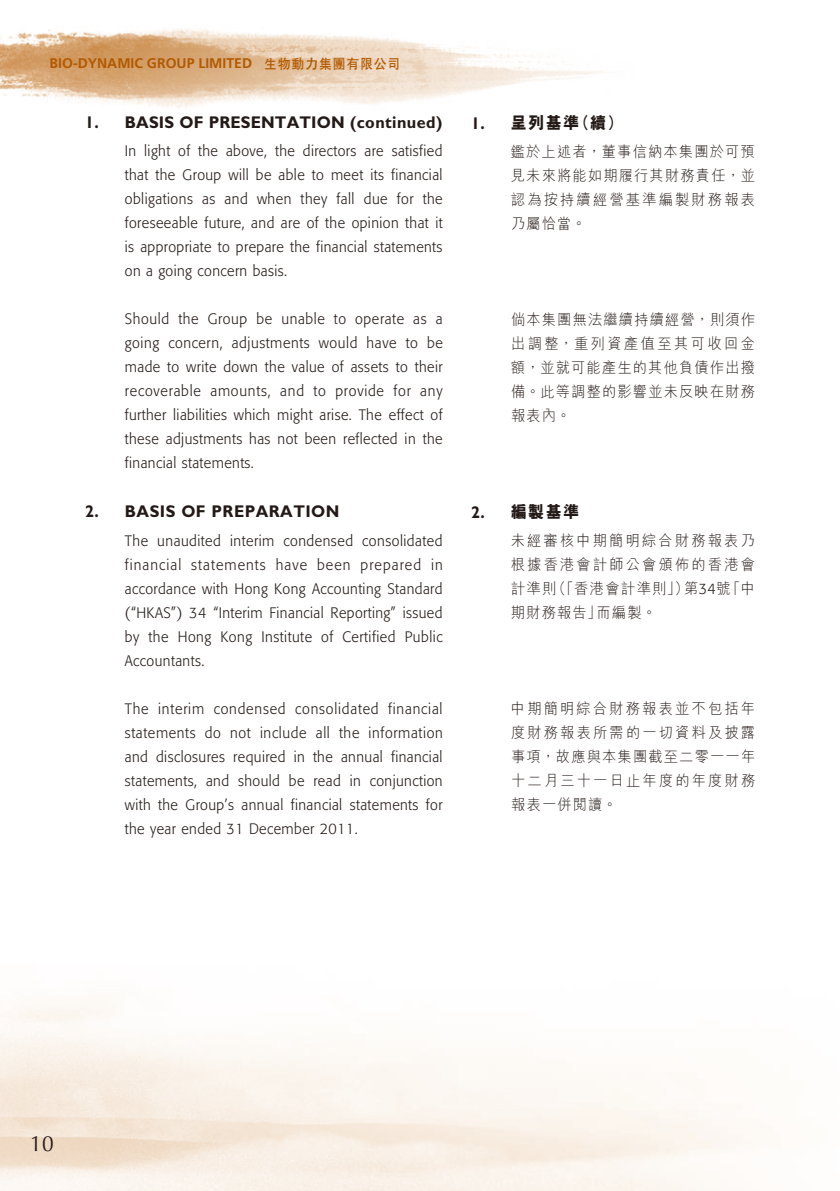
<style>
.page{position:relative;width:840px;height:1191px;background:#fff}
.page>*{position:absolute;margin:0;border:0;box-sizing:border-box;transform-origin:0 0}
.t1{font:22px "Optima LT Std";color:#231916;scale:.95 1}
.t2{font:700 17px "Gill Sans Std";letter-spacing:.01em;color:#231916;scale:.95 1}
.t3{font:700 17px "Gill Sans Std";letter-spacing:.03em;color:#231916;scale:.95 1}
.t4{font:800 17px "M Hei HK";letter-spacing:.08em;color:#231916;scale:.95 1}
.t5{font:300 15px/24px "Formata";letter-spacing:.03em;color:#231916;text-align:justify;scale:.95 1}
.t6{font:300 15px/24px "M Hei HK";letter-spacing:.095em;color:#231916;text-align:justify;scale:.95 1}
.t7{font:700 14px "Frutiger LT Std";color:#b35900}
.s1{font-family:"C Hei 2 HK"}
.s2{font-family:"Gill Sans Std";font-weight:700}
.s3{font-family:"Formata"}
</style>
<div class="page">
<img style="left:0;top:27px;width:604px;height:81px">
<p class="t7" style="left:50px;top:55px;width:352px">BIO-DYNAMIC GROUP LIMITED <span class="s1">生物動力集團有限公司</span></p>
<p class="t2" style="left:85px;top:112px;width:377px">1. BASIS OF PRESENTATION (continued)</p>
<p class="t5" style="left:125px;top:139px;width:336px">In light of the above, the directors are satisfied that the Group will be able to meet its financial obligations as and when they fall due for the foreseeable future, and are of the opinion that it is appropriate to prepare the financial statements on a going concern basis.</p>
<p class="t5" style="left:125px;top:307px;width:336px">Should the Group be unable to operate as a going concern, adjustments would have to be made to write down the value of assets to their recoverable amounts, and to provide for any further liabilities which might arise. The effect of these adjustments has not been reflected in the financial statements.</p>
<p class="t3" style="left:85px;top:501px;width:269px">2. BASIS OF PREPARATION</p>
<p class="t5" style="left:125px;top:528px;width:336px">The unaudited interim condensed consolidated financial statements have been prepared in accordance with Hong Kong Accounting Standard (“HKAS”) 34 “Interim Financial Reporting” issued by the Hong Kong Institute of Certified Public Accountants.</p>
<p class="t5" style="left:125px;top:696px;width:336px">The interim condensed consolidated financial statements do not include all the information and disclosures required in the annual financial statements, and should be read in conjunction with the Group’s annual financial statements for the year ended 31 December 2011.</p>
<p class="t4" style="left:471px;top:111px;width:161px"><span class="s2">1.</span> 呈列基準（續）</p>
<p class="t6" style="left:510px;top:138px;width:258px">鑑於上述者，董事信納本集團於可預見未來將能如期履行其財務責任，並認為按持續經營基準編製財務報表乃屬恰當。</p>
<p class="t6" style="left:510px;top:306px;width:258px">倘本集團無法繼續持續經營，則須作出調整，重列資產值至其可收回金額，並就可能產生的其他負債作出撥備。此等調整的影響並未反映在財務報表內。</p>
<p class="t4" style="left:471px;top:501px;width:115px"><span class="s2">2.</span> 編製基準</p>
<p class="t6" style="left:510px;top:528px;width:258px">未經審核中期簡明綜合財務報表乃根據香港會計師公會頒佈的香港會計準則（「香港會計準則」）第<span class="s3">34</span>號「中期財務報告」而編製。</p>
<p class="t6" style="left:510px;top:696px;width:258px">中期簡明綜合財務報表並不包括年度財務報表所需的一切資料及披露事項，故應與本集團截至二零一一年十二月三十一日止年度的年度財務報表一併閱讀。</p>
<h1 class="t1" style="left:30px;top:1130px;width:27px">10</h1>
</div>
